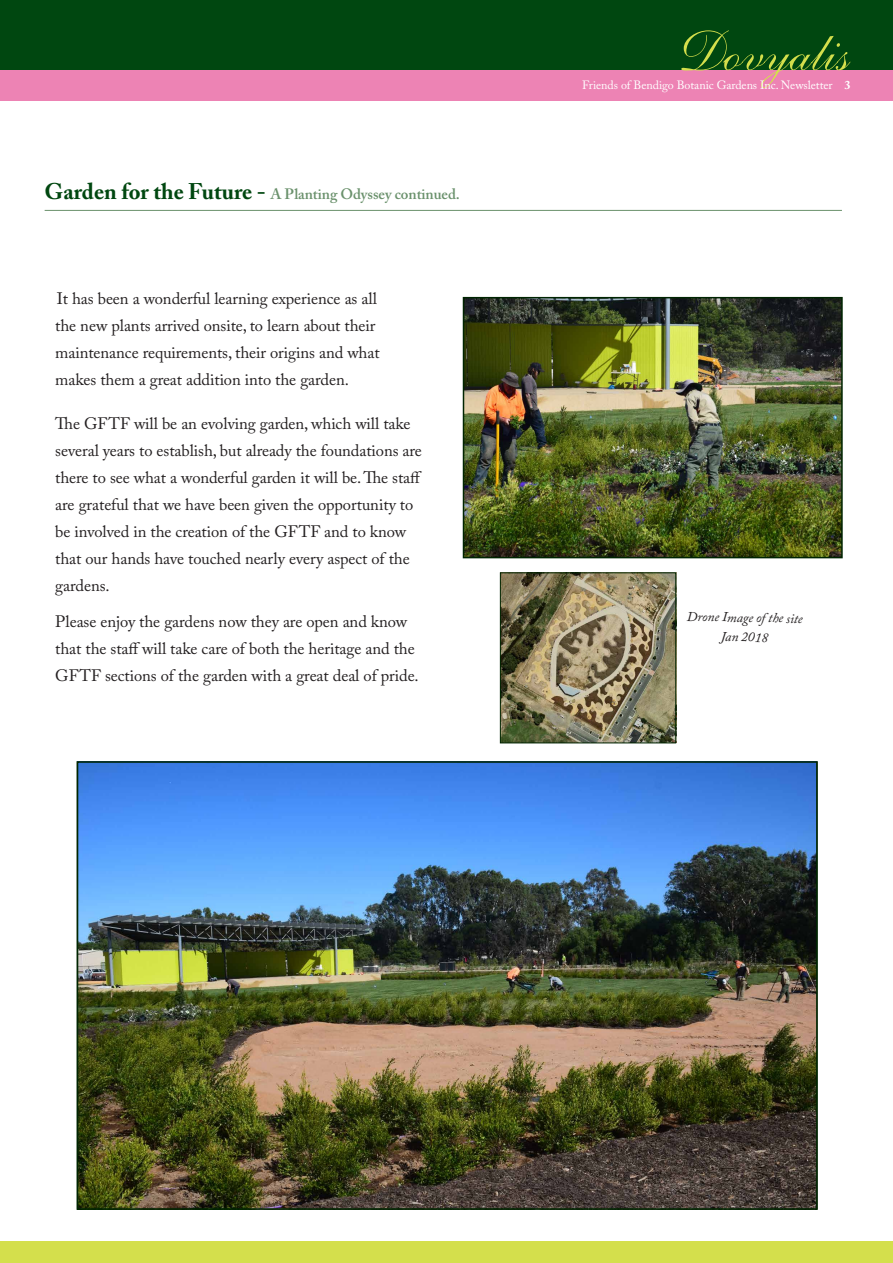
<style>
.page{position:relative;width:893px;height:1263px;background:#fff}
.page>*{position:absolute;margin:0;border:0;box-sizing:border-box;transform-origin:0 0}
.Body_copy{font:16.5px/27px "Adobe Caslon Pro";letter-spacing:-.005em;color:#231f20}
.Body_copy_heading{font:600 15px "Adobe Caslon Pro";letter-spacing:-.005em;color:#6a916c}
.Photo_caption{font:italic 13.5px "Adobe Caslon Pro";color:#231f20}
.t1{font:12px "Adobe Caslon Pro";letter-spacing:-.005em;color:#fff}
.s1{font-weight:700;font-size:22.5px;color:#004710}
.s2{font-weight:700}
</style>
<div class="page">
<div style="left:0;top:0;width:893px;height:72px;background:#004710"></div>
<div style="left:0;top:70px;width:893px;height:31px;background:#ed83b4"></div>
<div style="left:0;top:1241px;width:893px;height:22px;background:#d4df4c"></div>
<svg style="left:681px;top:30px;width:169px;height:58px"></svg>
<hr style="left:45px;top:210px;width:797px;height:1px;background:#6a916c">
<img style="left:466px;top:300px;width:374px;height:255px">
<div style="left:463px;top:297px;width:380px;height:261px;border:2px solid #002501"></div>
<img style="left:80px;top:764px;width:735px;height:443px">
<div style="left:77px;top:761px;width:741px;height:449px;border:2px solid #002501"></div>
<img style="left:502px;top:574px;width:172px;height:167px">
<div style="left:500px;top:572px;width:176px;height:171px;border:1px solid #002501"></div>
<p class="Body_copy_heading" style="left:45px;top:185px;width:417px"><span class="s1">Garden for the Future -</span> A Planting Odyssey continued.</p>
<p class="Body_copy" style="left:55px;top:285px;width:326px">It has been a wonderful learning experience as all the new plants arrived onsite, to learn about their maintenance requirements, their origins and what makes them a great addition into the garden.</p>
<p class="Body_copy" style="left:55px;top:410px;width:368px">The GFTF will be an evolving garden, which will take several years to establish, but already the foundations are there to see what a wonderful garden it will be. The staff are grateful that we have been given the opportunity to be involved in the creation of the GFTF and to know that our hands have touched nearly every aspect of the gardens.</p>
<p class="Body_copy" style="left:55px;top:607px;width:365px">Please enjoy the gardens now they are open and know that the staff will take care of both the heritage and the<br>GFTF sections of the garden with a great deal of pride.</p>
<p class="t1" style="left:582px;top:78px;width:270px">Friends of Bendigo Botanic Gardens Inc. Newsletter <span class="s2">3</span></p>
<p class="Photo_caption" style="left:687px;top:608px;width:117px;rotate:1deg">Drone Image of the site</p>
<p class="Photo_caption" style="left:721px;top:628px;width:49px;rotate:1deg">Jan 2018</p>
</div>
